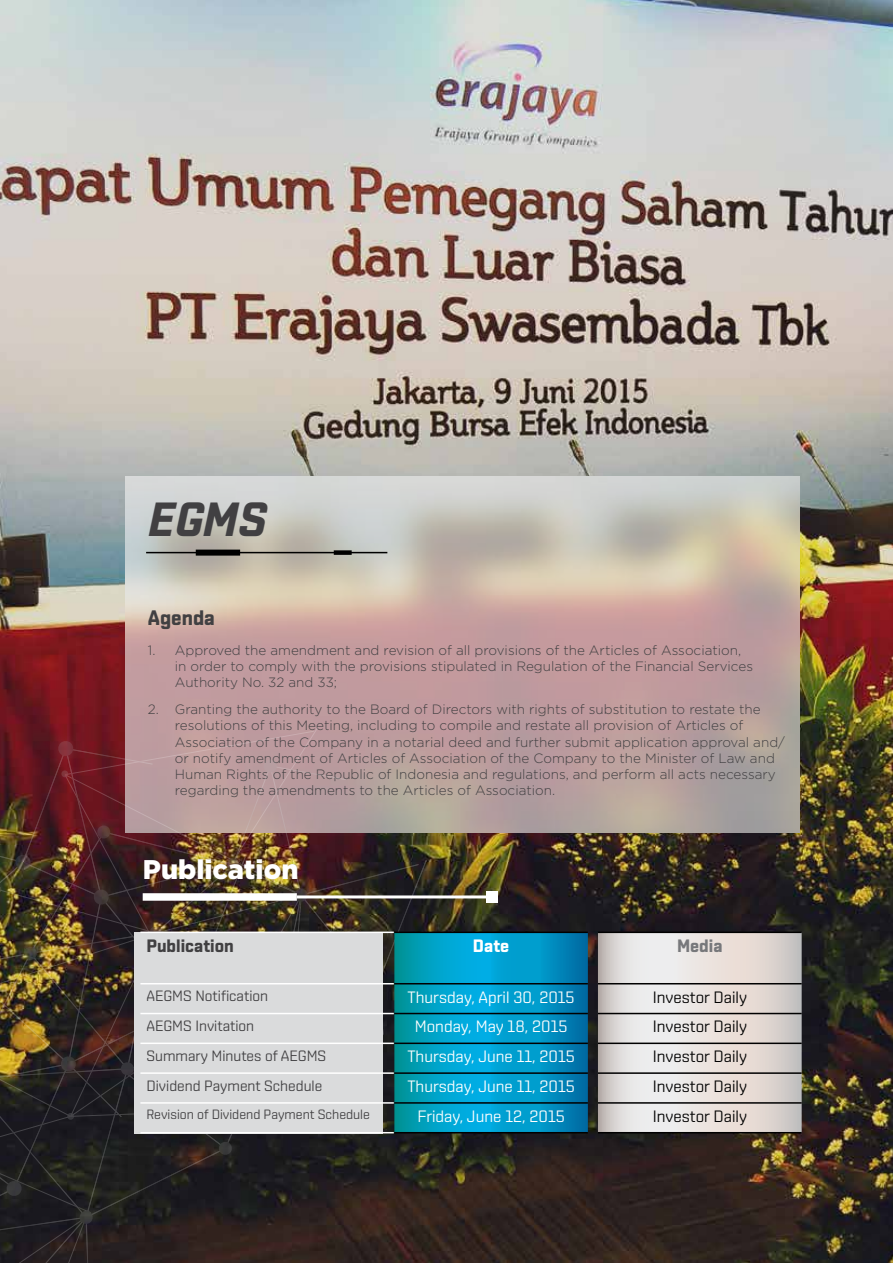
<style>
.page{position:relative;width:893px;height:1263px;background:#fff}
.page>*{position:absolute;margin:0;border:0;box-sizing:border-box;transform-origin:0 0}
.t1{font:italic 700 48px "Shentox";color:#414042}
.t2{font:900 27px "Gotham";color:#fff}
.t3{font:700 21px "Shentox";color:#414042}
.t4{font:700 18px "Shentox";color:#414042}
.t5{font:700 18px "Shentox";color:#77787b}
.t6{font:700 18px "Shentox";color:#fff}
.t7{font:16.5px/29.8px "Shentox";color:#fff;text-align:center}
.t8{font:16.5px/29.8px "Shentox";color:#000;text-align:justify}
.t9{font:15px/29.8px "Shentox";color:#414042}
.t10{font:300 13.5px/16.2px "Gotham";color:#414042}
.t11{font:13.5px "Shentox";color:#414042}
</style>
<div class="page">
<img style="left:0;top:0;width:893px;height:1263px">
<svg style="left:125px;top:476px;width:674px;height:357px;background:#c5b0ab"></svg>
<img style="left:0;top:687px;width:249px;height:39px">
<img style="left:0;top:726px;width:588px;height:537px">
<hr style="left:394px;top:931px;width:194px;height:2px;background:#000">
<hr style="left:394px;top:983px;width:194px;height:1px;background:#000">
<hr style="left:394px;top:1013px;width:194px;height:1px;background:#000">
<hr style="left:394px;top:1042px;width:194px;height:2px;background:#000">
<hr style="left:394px;top:1072px;width:194px;height:2px;background:#000">
<hr style="left:394px;top:1102px;width:194px;height:2px;background:#000">
<hr style="left:394px;top:1132px;width:194px;height:1px;background:#000">
<svg style="left:598px;top:933px;width:204px;height:199px;background:#e0dad8"></svg>
<hr style="left:598px;top:931px;width:204px;height:2px;background:#000">
<hr style="left:598px;top:983px;width:204px;height:1px;background:#000">
<hr style="left:598px;top:1013px;width:204px;height:1px;background:#000">
<hr style="left:598px;top:1042px;width:204px;height:2px;background:#000">
<hr style="left:598px;top:1072px;width:204px;height:2px;background:#000">
<hr style="left:598px;top:1102px;width:204px;height:2px;background:#000">
<hr style="left:598px;top:1132px;width:204px;height:1px;background:#000">
<hr style="left:146px;top:552px;width:241px;height:1px;background:#000">
<div style="left:334px;top:550px;width:18px;height:5px;background:#000"></div>
<div style="left:196px;top:550px;width:44px;height:6px;background:#000"></div>
<h1 class="t1" style="left:149px;top:491px;width:119px">EGMS</h1>
<h3 class="t3" style="left:148px;top:605px;width:69px">Agenda</h3>
<p class="t10" style="left:175px;top:641px;width:580px;text-indent:-27px">1. Approved the amendment and revision of all provisions of the Articles of Association, in order to comply with the provisions stipulated in Regulation of the Financial Services<br>Authority No. 32 and 33;</p>
<p class="t10" style="left:175px;top:701px;width:612px;text-indent:-27px">2. Granting the authority to the Board of Directors with rights of substitution to restate the resolutions of this Meeting, including to compile and restate all provision of Articles of Association of the Company in a notarial deed and further submit application approval and/ or notify amendment of Articles of Association of the Company to the Minister of Law and Human Rights of the Republic of Indonesia and regulations, and perform all acts necessary regarding the amendments to the Articles of Association.</p>
<h2 class="t2" style="left:143px;top:851px;width:157px">Publication</h2>
<h3 class="t4" style="left:146px;top:935px;width:89px">Publication</h3>
<p class="t9" style="left:146px;top:981px;width:180px">AEGMS Notification<br>AEGMS I nvitation<br>Summary Minutes of AEGMS<br>Dividend Payment Schedule</p>
<p class="t11" style="left:146px;top:1107px;width:225px">Revision of Dividend Payment Schedule</p>
<h3 class="t6" style="left:473px;top:935px;width:38px">Date</h3>
<p class="t7" style="left:407px;top:982px;width:169px">Thursday, April 30, 2015<br>Monday, May 18, 2015<br>Thursday, June 11, 2015<br>Thursday, June 11, 2015<br>Friday, June 12, 2015</p>
<h3 class="t5" style="left:677px;top:935px;width:47px">Media</h3>
<p class="t8" style="left:653px;top:982px;width:96px">I nvestor Daily I nvestor Daily I nvestor Daily I nvestor Daily I nvestor Daily</p>
</div>
